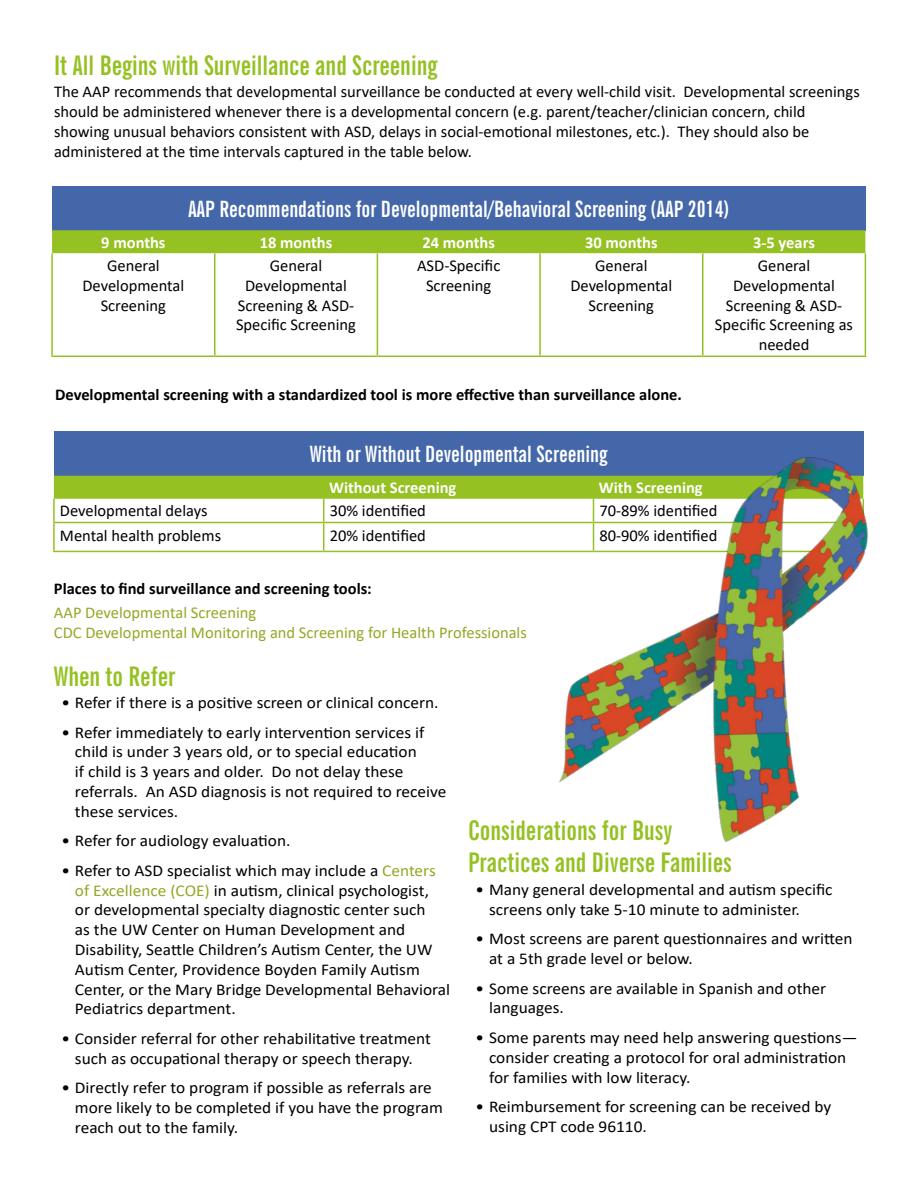
<style>
.page{position:relative;width:918px;height:1188px;background:#fff}
.page>*{position:absolute;margin:0;border:0;box-sizing:border-box;transform-origin:0 0}
.t1{font:700 extra-condensed 27px/32.4px "News Gothic BT";color:#95c122}
.t2{font:700 extra-condensed 22.5px "News Gothic BT";color:#fff}
.t3{font:16.5px/19.8px "Calibri";color:#000;scale:1.05 1}
.t4{font:16.5px/19.8px "Calibri";color:#000;text-align:center}
.t5{font:700 16.5px "Calibri";color:#000}
.t6{font:16.5px/19.8px "Calibri";color:#93a825}
.t7{font:700 16.5px "Calibri";color:#fff}
.s1{color:#93a825}
</style>
<div class="page">
<div style="left:52px;top:186px;width:813px;height:44px;background:#4467a9"></div>
<div style="left:52px;top:230px;width:813px;height:23px;background:#95c122"></div>
<svg style="left:53px;top:253px;width:812px;height:103px"></svg>
<hr style="left:214px;top:253px;width:1px;height:103px;background:#95c122">
<hr style="left:377px;top:253px;width:1px;height:103px;background:#95c122">
<hr style="left:539px;top:253px;width:2px;height:103px;background:#95c122">
<hr style="left:702px;top:253px;width:1px;height:103px;background:#95c122">
<hr style="left:51px;top:253px;width:2px;height:103px;background:#95c122">
<hr style="left:865px;top:253px;width:1px;height:103px;background:#95c122">
<hr style="left:51px;top:356px;width:164px;height:1px;background:#95c122">
<hr style="left:215px;top:356px;width:162px;height:1px;background:#95c122">
<hr style="left:377px;top:356px;width:163px;height:1px;background:#95c122">
<hr style="left:540px;top:356px;width:163px;height:1px;background:#95c122">
<hr style="left:703px;top:356px;width:163px;height:1px;background:#95c122">
<div style="left:54px;top:432px;width:809px;height:44px;background:#4467a9"></div>
<hr style="left:53px;top:522px;width:271px;height:1px;background:#95c122">
<hr style="left:53px;top:499px;width:2px;height:23px;background:#95c122">
<hr style="left:53px;top:523px;width:2px;height:28px;background:#95c122">
<svg style="left:54px;top:476px;width:406px;height:75px"></svg>
<hr style="left:53px;top:551px;width:271px;height:1px;background:#95c122">
<hr style="left:324px;top:551px;width:269px;height:1px;background:#95c122">
<img style="left:460px;top:431px;width:408px;height:412px">
<h1 class="t1" style="left:54px;top:49px;width:385px">It All Begins with Surveillance and Screening</h1>
<p class="t4" style="left:54px;top:81px;width:807px;text-align:left">The AAP recommends that developmental surveillance be conducted at every well-child visit. Developmental screenings should be administered whenever there is a developmental concern (e.g. parent/teacher/clinician concern, child showing unusual behaviors consistent with ASD, delays in social-emotional milestones, etc.). They should also be administered at the time intervals captured in the table below.</p>
<h2 class="t2" style="left:188px;top:195px;width:543px">AAP Recommendations for Developmental/Behavioral Screening (AAP 2014)</h2>
<p class="t7" style="left:101px;top:231px;width:66px">9 months</p>
<p class="t7" style="left:260px;top:231px;width:74px">18 months</p>
<p class="t7" style="left:422px;top:231px;width:74px">24 months</p>
<p class="t7" style="left:585px;top:231px;width:74px">30 months</p>
<p class="t7" style="left:753px;top:231px;width:63px">3-5 years</p>
<p class="t4" style="left:82px;top:255px;width:103px">General<br>Developmental<br>Screening</p>
<p class="t4" style="left:236px;top:255px;width:122px">General<br>Developmental<br>Screening &amp; ASD-<br>Specific Screening</p>
<p class="t4" style="left:417px;top:255px;width:85px">ASD-Specific<br>Screening</p>
<p class="t4" style="left:570px;top:255px;width:103px">General<br>Developmental<br>Screening</p>
<p class="t4" style="left:715px;top:255px;width:140px">General<br>Developmental<br>Screening &amp; ASD-<br>Specific Screening as needed</p>
<p class="t5" style="left:55px;top:383px;width:628px">Developmental screening with a standardized tool is more effective than surveillance alone.</p>
<h2 class="t2" style="left:310px;top:441px;width:299px">With or Without Developmental Screening</h2>
<p class="t7" style="left:329px;top:476px;width:129px">Without Screening</p>
<p class="t7" style="left:599px;top:476px;width:105px">With Screening</p>
<p class="t4" style="left:60px;top:501px;width:149px">Developmental delays</p>
<p class="t4" style="left:330px;top:501px;width:98px">30% identified</p>
<p class="t4" style="left:599px;top:501px;width:120px">70-89% identified</p>
<p class="t4" style="left:60px;top:525px;width:163px">Mental health problems</p>
<p class="t4" style="left:330px;top:525px;width:98px">20% identified</p>
<p class="t4" style="left:599px;top:525px;width:120px">80-90% identified</p>
<p class="t5" style="left:54px;top:577px;width:319px">Places to find surveillance and screening tools:</p>
<p class="t6" style="left:54px;top:603px;width:474px">AAP Developmental Screening<br>CDC Developmental Monitoring and Screening for Health Professionals</p>
<h1 class="t1" style="left:54px;top:660px;width:123px">When to Refer</h1>
<p class="t3" style="left:61px;top:692px;width:361px">• Refer if there is a positive screen or clinical concern.</p>
<p class="t3" style="left:75px;top:722px;width:355px;text-indent:-13px">• Refer immediately to early intervention services if child is under 3 years old, or to special education<br>if child is 3 years and older. Do not delay these referrals. An ASD diagnosis is not required to receive these services.</p>
<p class="t3" style="left:61px;top:831px;width:220px">• Refer for audiology evaluation.</p>
<p class="t3" style="left:75px;top:860px;width:359px;text-indent:-13px">• Refer to ASD specialist which may include a <span class="s1">Centers of Excellence (COE)</span> in autism, clinical psychologist,<br>or developmental specialty diagnostic center such<br>as the UW Center on Human Development and Disability, Seattle Children’s Autism Center, the UW Autism Center, Providence Boyden Family Autism Center, or the Mary Bridge Developmental Behavioral Pediatrics department.</p>
<p class="t3" style="left:61px;top:1028px;width:353px;text-align:center">• Consider referral for other rehabilitative treatment such as occupational therapy or speech therapy.</p>
<p class="t3" style="left:75px;top:1077px;width:352px;text-indent:-13px">• Directly refer to program if possible as referrals are more likely to be completed if you have the program reach out to the family.</p>
<h1 class="t1" style="left:468px;top:814px;width:265px">Considerations for Busy<br>Practices and Diverse Families</h1>
<p class="t3" style="left:489px;top:879px;width:329px;text-indent:-13px">• Many general developmental and autism specific screens only take 5-10 minute to administer.</p>
<p class="t3" style="left:489px;top:929px;width:348px;text-indent:-13px">• Most screens are parent questionnaires and written at a 5th grade level or below.</p>
<p class="t3" style="left:489px;top:978px;width:323px;text-indent:-13px">• Some screens are available in Spanish and other languages.</p>
<p class="t3" style="left:489px;top:1027px;width:352px;text-indent:-13px">• Some parents may need help answering questions— consider creating a protocol for oral administration for families with low literacy.</p>
<p class="t3" style="left:489px;top:1096px;width:327px;text-indent:-13px">• Reimbursement for screening can be received by using CPT code 96110.</p>
</div>
